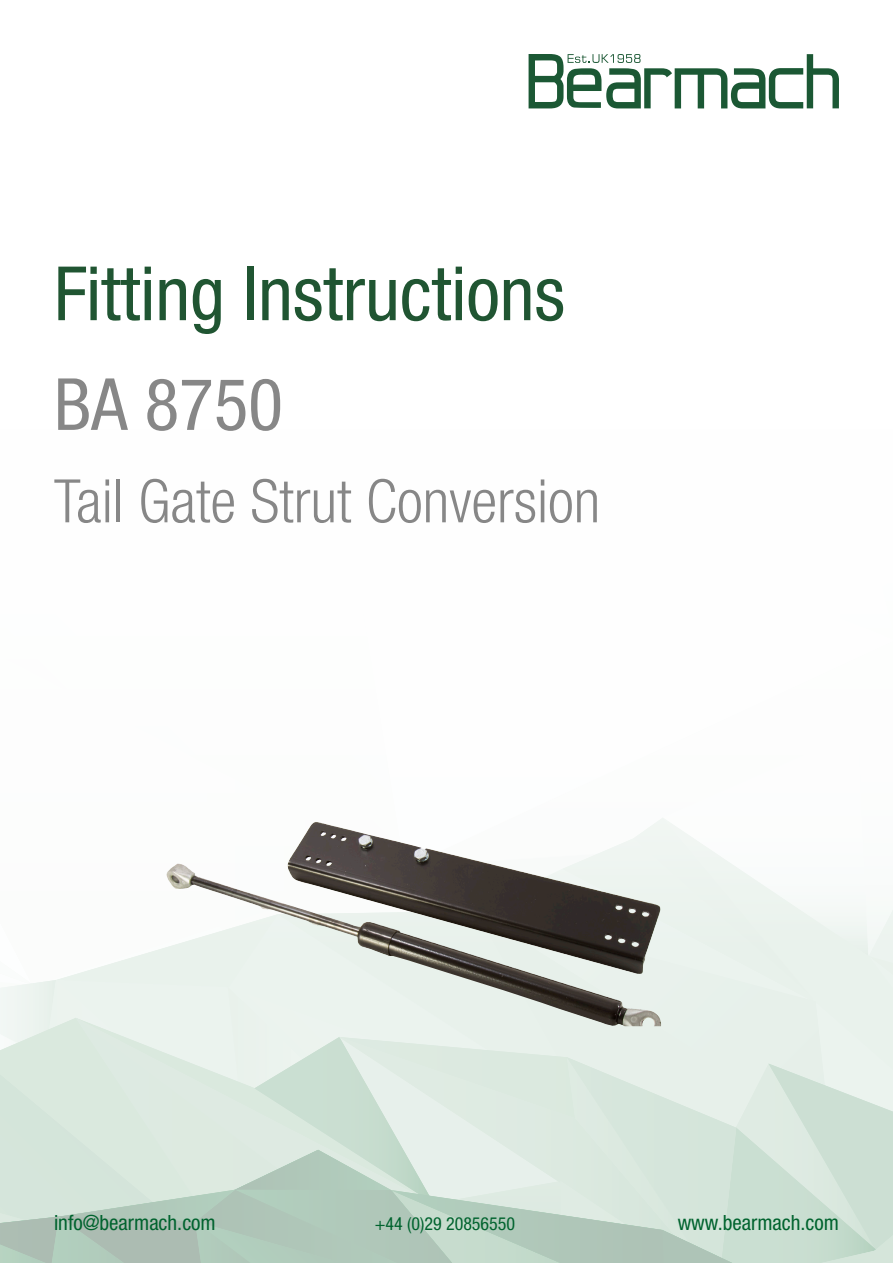
<style>
.page{position:relative;width:893px;height:1263px;background:#fff}
.page>*{position:absolute;margin:0;border:0;box-sizing:border-box;transform-origin:0 0}
.t1{font:condensed 75px "Helvetica Neue LT Std";color:#205532}
.t2{font:condensed 72px "Helvetica Neue LT Std";color:#878787}
.t3{font:300 condensed 60px "Helvetica Neue LT Std";color:#878787}
.t4{font:condensed 21px "Helvetica Neue LT Std";color:#00632e}
.t5{font:condensed 18px "Helvetica Neue LT Std";color:#00632e}
</style>
<div class="page">
<svg style="left:0;top:946px;width:893px;height:317px;background:#d5e3da"></svg>
<svg style="left:529px;top:54px;width:310px;height:54px"></svg>
<img style="left:286px;top:822px;width:376px;height:152px">
<h1 class="t1" style="left:54px;top:250px;width:512px">Fitting Instructions</h1>
<p class="t2" style="left:54px;top:363px;width:230px">BA 8750</p>
<p class="t3" style="left:54px;top:467px;width:548px">Tail Gate Strut Conversion</p>
<p class="t4" style="left:54px;top:1211px;width:163px">info@bearmach.com</p>
<p class="t5" style="left:375px;top:1213px;width:142px">+44 (0)29 20856550</p>
<p class="t4" style="left:678px;top:1211px;width:163px">www.bearmach.com</p>
</div>
